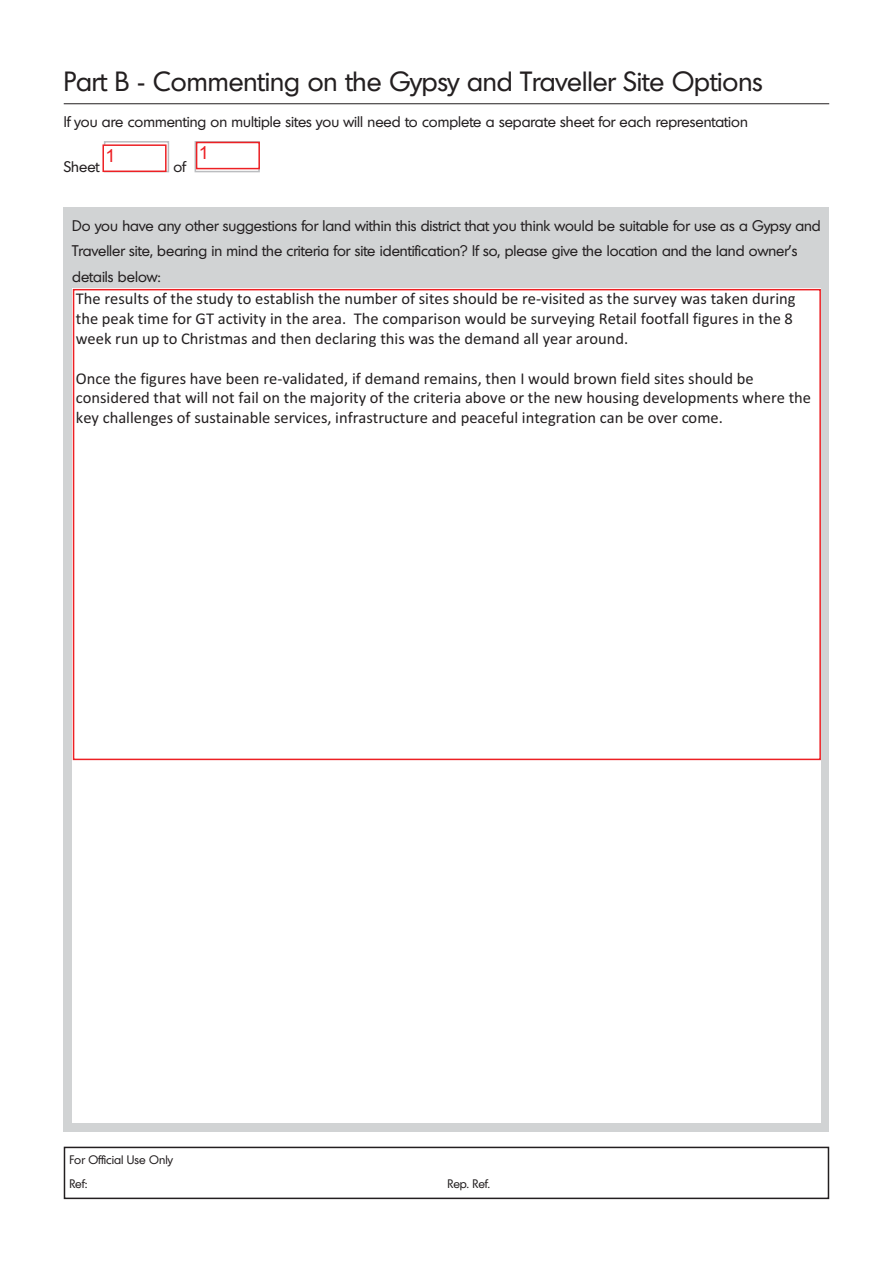
<style>
.page{position:relative;width:893px;height:1263px;background:#fff}
.page>*{position:absolute;margin:0;border:0;box-sizing:border-box;transform-origin:0 0}
.t1{font:27px "Montreal";color:#231f20}
.t2{font:18px "Arial";color:#ed2024}
.t3{font:16.5px/19.8px "Calibri";color:#231f20}
.t4{font:15px/25.5px "Montreal";color:#231f20}
.t5{font:12px/23.7px "Montreal";color:#231f20}
</style>
<div class="page">
<hr style="left:64px;top:104px;width:765px;height:1px;background:#231f20">
<div style="left:104px;top:141px;width:65px;height:31px;border:2px solid #bbbdc0"></div>
<div style="left:195px;top:141px;width:65px;height:31px;border:2px solid #bbbdc0"></div>
<div style="left:64px;top:207px;width:765px;height:925px;background:#d1d3d4"></div>
<div style="left:72px;top:288px;width:749px;height:835px;background:#fff"></div>
<div style="left:64px;top:1147px;width:765px;height:52px;border:2px solid #231f20"></div>
<div style="left:103px;top:145px;width:63px;height:26px;background:#fff"></div>
<div style="left:102px;top:144px;width:65px;height:28px;border:2px solid #ed2024"></div>
<div style="left:196px;top:142px;width:64px;height:27px;border:2px solid #ed2024"></div>
<div style="left:73px;top:289px;width:748px;height:471px;border:2px solid #ed2024"></div>
<h1 class="t1" style="left:64px;top:71px;width:700px">Part B - Commenting on the Gypsy and Traveller Site Options</h1>
<p class="t4" style="left:64px;top:111px;width:685px">If you are commenting on multiple sites you will need to complete a separate sheet for each representation</p>
<p class="t4" style="left:64px;top:156px;width:37px">Sheet</p>
<p class="t4" style="left:173px;top:156px;width:14px">of</p>
<p class="t2" style="left:105px;top:149px;width:12px">1</p>
<p class="t2" style="left:199px;top:146px;width:12px">1</p>
<p class="t4" style="left:72px;top:214px;width:750px">Do you have any other suggestions for land within this district that you think would be suitable for use as a Gypsy and<br>Traveller site, bearing in mind the criteria for site identification? If so, please give the location and the land owner’s details below:</p>
<p class="t3" style="left:76px;top:290px;width:721px">The results of the study to establish the number of sites should be re-visited as the survey was taken during the peak time for GT activity in the area. The comparison would be surveying Retail footfall figures in the 8 week run up to Christmas and then declaring this was the demand all year around.</p>
<p class="t3" style="left:76px;top:369px;width:737px">Once the figures have been re-validated, if demand remains, then I would brown field sites should be considered that will not fail on the majority of the criteria above or the new housing developments where the key challenges of sustainable services, infrastructure and peaceful integration can be over come.</p>
<p class="t5" style="left:69px;top:1149px;width:105px">For Official Use Only<br>Ref:</p>
<p class="t5" style="left:447px;top:1173px;width:44px">Rep. Ref.</p>
</div>
